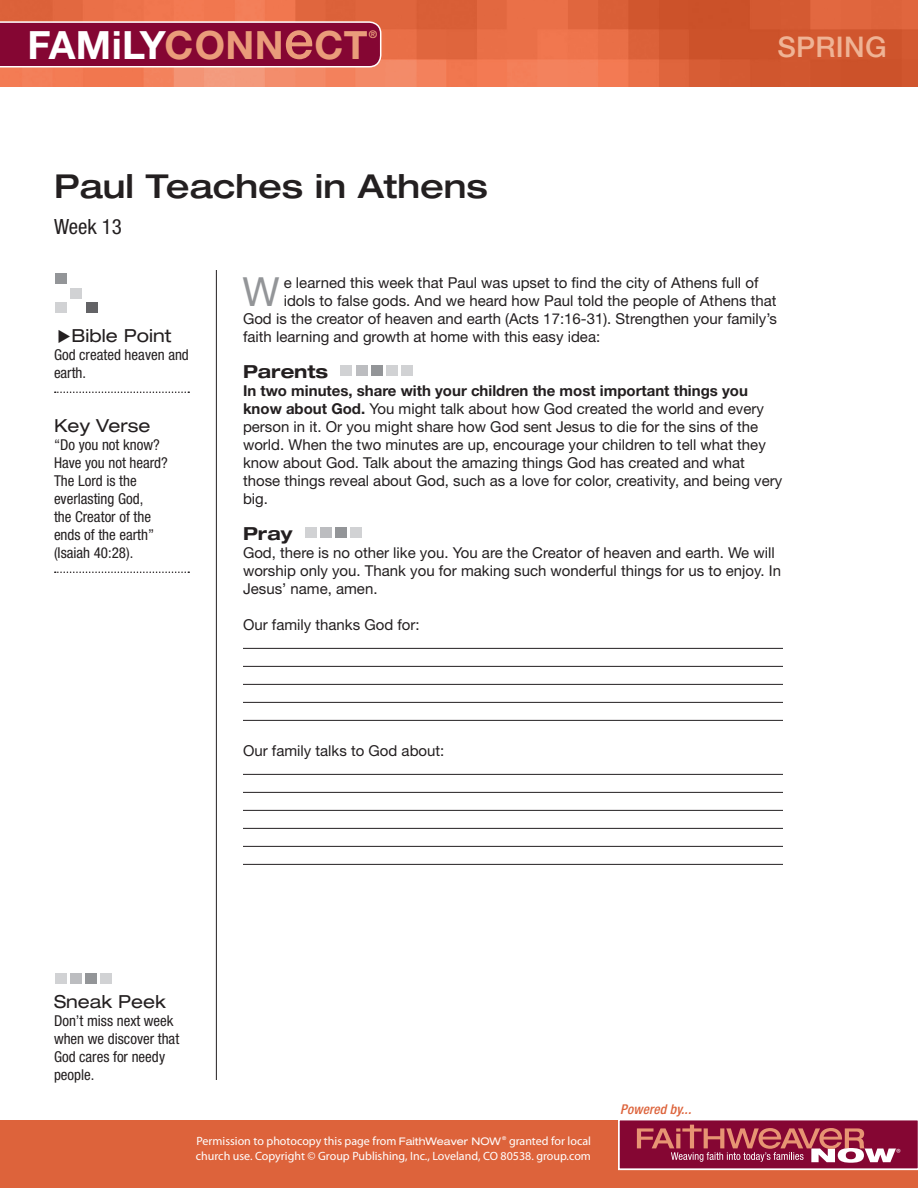
<style>
.page{position:relative;width:918px;height:1188px;background:#fff}
.page>*{position:absolute;margin:0;border:0;box-sizing:border-box;transform-origin:0 0}
.FW13_Intrograph{font:40.2px "Helvetica Neue LT Std";color:#939598}
.t1{font:700 39px "Helvetica Neue LT Std";letter-spacing:.01em;color:#fff}
.FC13_Lesson_Head{font:500 expanded 33px "Helvetica Neue LT Std";color:#231f20}
.t2{font:500 28.5px "Helvetica Neue LT Std";letter-spacing:.01em;color:#efb395}
.FC13_Week{font:condensed 21px "Helvetica Neue LT Std";color:#231f20}
.FW13_Sidebar_Head{font:expanded 18px "Helvetica Neue LT Std";color:#231f20}
.FW13_Subhead_3{font:700 expanded 18px "Helvetica Neue LT Std";color:#231f20}
.FW13_Body_Copy{font:15px/18px "Helvetica Neue LT Std";color:#231f20}
.FW13_Intrograph-2{font:15px "Helvetica Neue LT Std";color:#231f20}
.FW13_Sidebar_underli{font:condensed 15px/18px "Helvetica Neue LT Std";color:#231f20}
.FW13_Sidebar_Body_Co{font:condensed 15px/18px "Helvetica Neue LT Std";color:#231f20}
.t3{font:italic 500 condensed 13.5px "Helvetica Neue LT Std";letter-spacing:.01em;color:#dd633b}
.t4{font:12px/15px "Myriad Pro";color:#fff}
.t5{font:300 12px "Myriad Pro";color:#fff}
.t6{font:700 10.5px "Helvetica Neue LT Std";color:#ea9c7a}
.s1{color:#ea9c7a}
.s2{font-weight:500;font-size:53.25px;color:#ea9c7a}
.s3{font-weight:700}
.s4{font-family:"Helvetica Neue LT Std";font-stretch:expanded;font-size:10.5px}
</style>
<div class="page">
<div style="left:0;top:1120px;width:918px;height:68px;background:#dd633b"></div>
<img style="left:0;top:0;width:918px;height:86px">
<svg style="left:0;top:21px;width:382px;height:47px;background:#8f1941"></svg>
<hr style="left:216px;top:270px;width:1px;height:810px;background:#231f20">
<div style="left:56px;top:303px;width:11px;height:10px;background:#d1d2d4"></div>
<div style="left:86px;top:303px;width:11px;height:10px;background:#636366"></div>
<div style="left:71px;top:288px;width:11px;height:10px;background:#d1d2d4"></div>
<div style="left:56px;top:273px;width:11px;height:11px;background:#939598"></div>
<svg style="left:618px;top:1120px;width:300px;height:50px;background:#a23955"></svg>
<div style="left:101px;top:973px;width:11px;height:11px;background:#d1d2d4"></div>
<div style="left:86px;top:973px;width:11px;height:11px;background:#939598"></div>
<div style="left:71px;top:973px;width:11px;height:11px;background:#bcbdc0"></div>
<div style="left:55px;top:973px;width:12px;height:11px;background:#d1d2d4"></div>
<hr style="left:243px;top:648px;width:540px;height:1px;background:#231f20">
<hr style="left:243px;top:666px;width:540px;height:1px;background:#231f20">
<hr style="left:243px;top:684px;width:540px;height:1px;background:#231f20">
<hr style="left:243px;top:702px;width:540px;height:1px;background:#231f20">
<hr style="left:243px;top:720px;width:540px;height:1px;background:#231f20">
<hr style="left:243px;top:774px;width:540px;height:1px;background:#231f20">
<hr style="left:243px;top:792px;width:540px;height:1px;background:#231f20">
<hr style="left:243px;top:810px;width:540px;height:1px;background:#231f20">
<hr style="left:243px;top:828px;width:540px;height:1px;background:#231f20">
<hr style="left:243px;top:846px;width:540px;height:1px;background:#231f20">
<hr style="left:243px;top:864px;width:540px;height:1px;background:#231f20">
<div style="left:402px;top:365px;width:11px;height:11px;background:#d1d2d4"></div>
<div style="left:386px;top:365px;width:11px;height:11px;background:#d1d2d4"></div>
<div style="left:371px;top:365px;width:11px;height:11px;background:#939598"></div>
<div style="left:356px;top:365px;width:11px;height:11px;background:#bcbdc0"></div>
<div style="left:341px;top:365px;width:11px;height:11px;background:#d1d2d4"></div>
<div style="left:350px;top:527px;width:11px;height:11px;background:#d1d2d4"></div>
<div style="left:335px;top:527px;width:11px;height:11px;background:#939598"></div>
<div style="left:320px;top:527px;width:11px;height:11px;background:#bcbdc0"></div>
<div style="left:305px;top:527px;width:11px;height:11px;background:#d1d2d4"></div>
<svg style="left:55px;top:392px;width:134px;height:1px"></svg>
<svg style="left:55px;top:572px;width:134px;height:1px"></svg>
<p class="t6" style="left:369px;top:27px;width:10px">®</p>
<h2 class="t1" style="left:27px;top:21px;width:342px">FAMiLY<span class="s1">CONN</span><span class="s2">e</span><span class="s1">CT</span></h2>
<h3 class="t2" style="left:778px;top:30px;width:111px">SPRING</h3>
<p class="FC13_Lesson_Head" style="left:54px;top:166px;width:435px">Paul Teaches in Athens</p>
<p class="FC13_Week" style="left:54px;top:214px;width:69px">Week 13</p>
<p class="FW13_Sidebar_Head" style="left:71px;top:325px;width:101px">Bible Point</p>
<p class="FW13_Sidebar_underli" style="left:54px;top:346px;width:136px">God created heaven and earth.</p>
<p class="FW13_Sidebar_Head" style="left:54px;top:415px;width:98px">Key Verse</p>
<p class="FW13_Sidebar_underli" style="left:54px;top:436px;width:115px">“Do you not know?<br>Have you not heard?<br>The Lord is the everlasting God,<br>the Creator of the ends of the earth” (Isaiah 40:28).</p>
<p class="FW13_Intrograph" style="left:243px;top:268px;width:39px">W</p>
<p class="FW13_Intrograph-2" style="left:284px;top:274px;width:476px">e learned this week that Paul was upset to find the city of Athens full of</p>
<p class="FW13_Intrograph-2" style="left:284px;top:292px;width:494px">idols to false gods. And we heard how Paul told the people of Athens that</p>
<p class="FW13_Intrograph-2" style="left:243px;top:310px;width:536px">God is the creator of heaven and earth (Acts 17:16-31). Strengthen your family’s</p>
<p class="FW13_Intrograph-2" style="left:243px;top:328px;width:359px">faith learning and growth at home with this easy idea:</p>
<p class="FW13_Subhead_3" style="left:243px;top:360px;width:87px">Parents</p>
<p class="FW13_Body_Copy" style="left:243px;top:381px;width:541px"><span class="s3">In two minutes, share with your children the most important things you know about God.</span> You might talk about how God created the world and every person in it. Or you might share how God sent Jesus to die for the sins of the world. When the two minutes are up, encourage your children to tell what they know about God. Talk about the amazing things God has created and what those things reveal about God, such as a love for color, creativity, and being very big.</p>
<p class="FW13_Subhead_3" style="left:243px;top:522px;width:51px">Pray</p>
<p class="FW13_Body_Copy" style="left:243px;top:543px;width:540px">God, there is no other like you. You are the Creator of heaven and earth. We will worship only you. Thank you for making such wonderful things for us to enjoy. In<br>Jesus’ name, amen.</p>
<p class="FW13_Body_Copy" style="left:243px;top:615px;width:178px">Our family thanks God for:</p>
<p class="FW13_Body_Copy" style="left:243px;top:741px;width:203px">Our family talks to God about:</p>
<p class="FW13_Sidebar_Head" style="left:54px;top:991px;width:113px">Sneak Peek</p>
<p class="FW13_Sidebar_Body_Co" style="left:54px;top:1012px;width:127px">Don’t miss next week when we discover that<br>God cares for needy people.</p>
<p class="t4" style="left:196px;top:1134px;width:397px">Permission to photocopy this page from <span class="s4">FaithWeaver NOW</span> <sup>®</sup> granted for local church use. Copyright © Group Publishing, Inc., Loveland, CO 80538. group.com</p>
<p class="t3" style="left:620px;top:1102px;width:72px">Powered by...</p>
<p class="t5" style="left:896px;top:1146px;width:6px">®</p>
</div>
